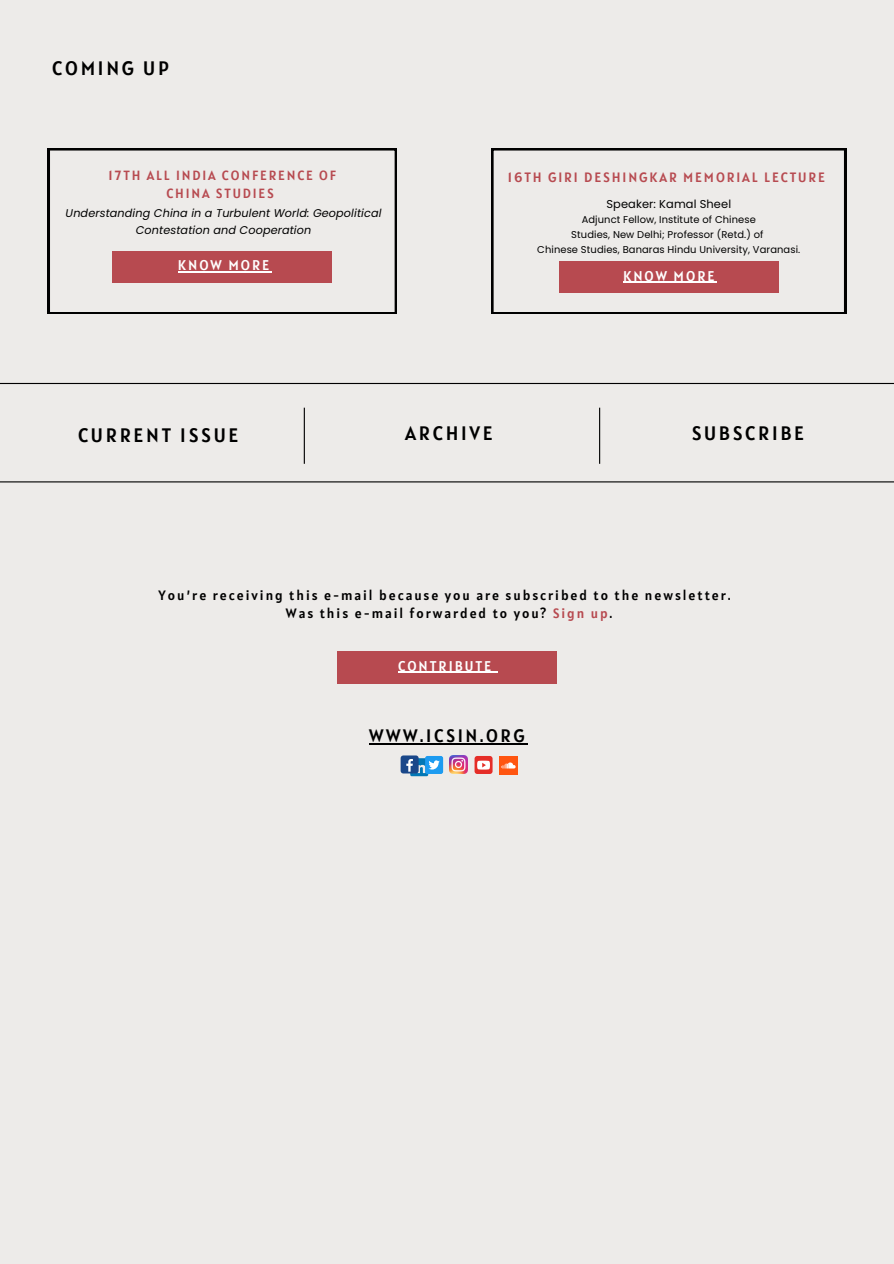
<style>
.page{position:relative;width:894px;height:1264px;background:#fff}
.page>*{position:absolute;margin:0;border:0;box-sizing:border-box;transform-origin:0 0}
.t1{font:19.35px "Alatsi";letter-spacing:.14em;color:#000}
.t2{font:18px "Alatsi";letter-spacing:.14em;color:#000}
.t3{font:14.1px "Alatsi";letter-spacing:.14em;color:#fff}
.t4{font:13.5px/18px "Alatsi";letter-spacing:.145em;color:#000}
.t5{font:13.5px "Alatsi";letter-spacing:.14em;color:#b74a50}
.t6{font:13.35px "Alatsi";letter-spacing:.14em;color:#b74a50}
.t7{font:11.4px "Poppins";letter-spacing:.01em;color:#000}
.t8{font:italic 11.25px/16.8px "Poppins";letter-spacing:.01em;color:#000;text-align:center}
.t9{font:9.9px "Poppins";letter-spacing:.01em;color:#000}
.s1{color:#b74a50}
</style>
<div class="page">
<div style="left:0;top:0;width:893px;height:1263px;background:#edebe9"></div>
<svg style="left:491px;top:148px;width:354px;height:166px"></svg>
<div style="left:558px;top:262px;width:220px;height:31px;background:#b74a50"></div>
<hr style="left:623px;top:282px;width:93px;height:1px;background:#fff">
<svg style="left:48px;top:148px;width:348px;height:166px"></svg>
<div style="left:112px;top:251px;width:220px;height:31px;background:#b74a50"></div>
<hr style="left:178px;top:271px;width:93px;height:1px;background:#fff">
<hr style="left:0;top:383px;width:893px;height:1px;background:#000">
<hr style="left:0;top:481px;width:893px;height:1px;background:#000">
<hr style="left:304px;top:407px;width:1px;height:57px;background:#000">
<hr style="left:599px;top:407px;width:1px;height:57px;background:#000">
<div style="left:337px;top:651px;width:219px;height:32px;background:#b74a50"></div>
<hr style="left:398px;top:671px;width:95px;height:1px;background:#fff">
<div style="left:425px;top:756px;width:18px;height:18px;background:#1d9bf0;border-radius:2px"></div>
<div style="left:400px;top:755px;width:18px;height:18px;background:#1a4789;border-radius:3px"></div>
<svg style="left:406px;top:758px;width:33px;height:18px"></svg>
<img style="left:449px;top:756px;width:18px;height:18px">
<div style="left:474px;top:756px;width:18px;height:18px;background:#e52d27;border-radius:3px"></div>
<svg style="left:477px;top:760px;width:13px;height:9px"></svg>
<img style="left:499px;top:756px;width:18px;height:18px">
<hr style="left:369px;top:743px;width:158px;height:1px;background:#000">
<h1 class="t1" style="left:52px;top:56px;width:118px">COMING UP</h1>
<p class="t6" style="left:109px;top:166px;width:229px">17TH ALL INDIA CONFERENCE OF</p>
<p class="t5" style="left:508px;top:168px;width:318px">16TH GIRI DESHINGKAR MEMORIAL LECTURE</p>
<p class="t6" style="left:166px;top:184px;width:109px">CHINA STUDIES</p>
<p class="t8" style="left:66px;top:205px;width:317px">Understanding China in a Turbulent World: Geopolitical<br>Contestation and Cooperation</p>
<h2 class="t3" style="left:178px;top:256px;width:93px">KNOW MORE</h2>
<h4 class="t7" style="left:606px;top:196px;width:126px">Speaker: Kamal Sheel</h4>
<h2 class="t9" style="left:581px;top:212px;width:176px">Adjunct Fellow, Institute of Chinese</h2>
<h2 class="t9" style="left:571px;top:227px;width:194px">Studies, New Delhi; Professor (Retd.) of</h2>
<h2 class="t9" style="left:537px;top:242px;width:264px">Chinese Studies, Banaras Hindu University, Varanasi.</h2>
<h2 class="t3" style="left:623px;top:266px;width:93px">KNOW MORE</h2>
<p class="t1" style="left:78px;top:423px;width:162px">CURRENT ISSUE</p>
<h1 class="t1" style="left:405px;top:420px;width:89px">ARCHIVE</h1>
<p class="t1" style="left:691px;top:420px;width:114px">SUBSCRIBE</p>
<h1 class="t4" style="left:286px;top:586px;width:446px;text-indent:-127px">You’re receiving this e-mail because you are subscribed to the newsletter.<br>Was this e-mail forwarded to you? <span class="s1">Sign up</span>.</h1>
<h1 class="t3" style="left:398px;top:656px;width:95px">CONTRIBUTE</h1>
<p class="t2" style="left:369px;top:724px;width:157px">WWW.ICSIN.ORG</p>
</div>
